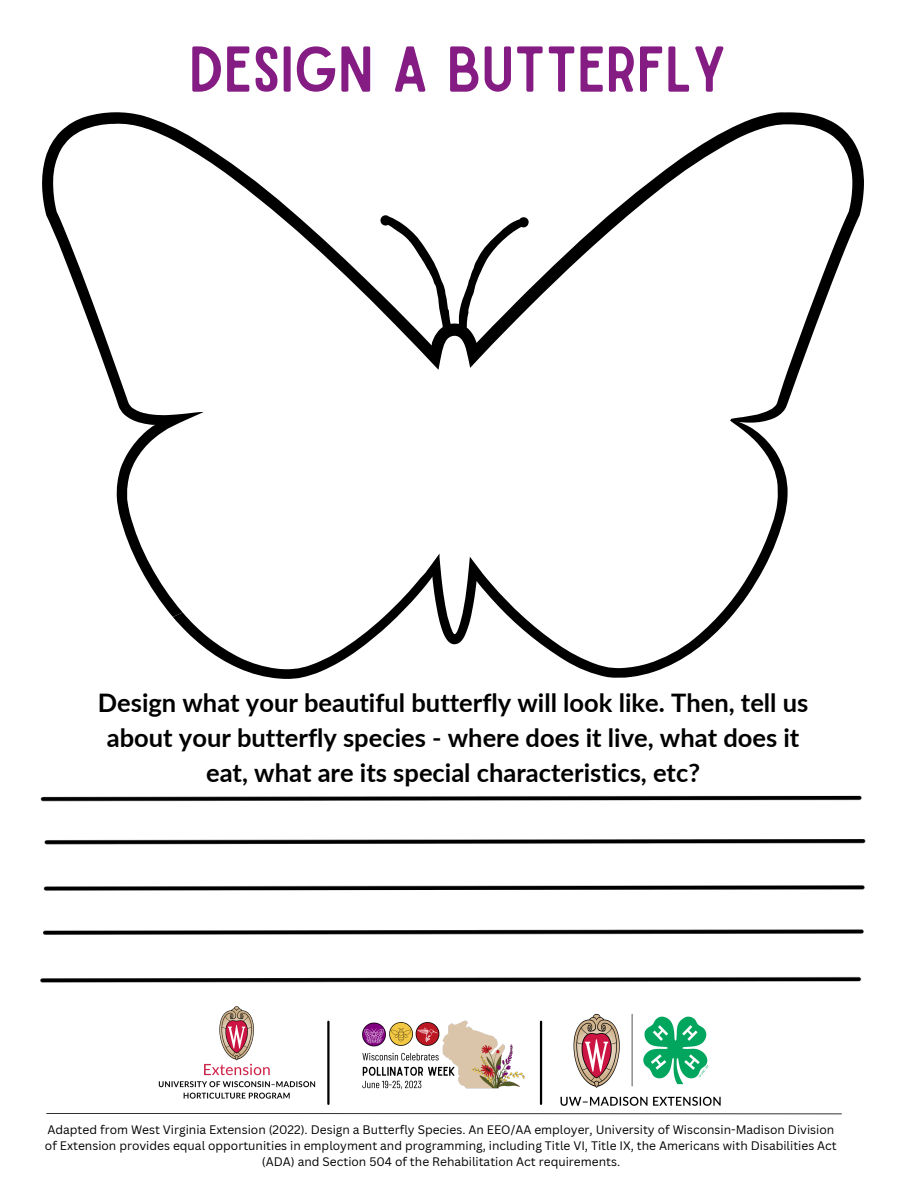
<style>
.page{position:relative;width:918px;height:1188px;background:#fff}
.page>*{position:absolute;margin:0;border:0;box-sizing:border-box;transform-origin:0 0}
.t1{font:61.8px "Sailors";color:#851c84}
.t2{font:700 25.5px/34.8px "Lato";color:#000;text-align:center}
.t3{font:12px/16px "Canva Sans";color:#000;text-align:center}
</style>
<div class="page">
<svg style="left:42px;top:112px;width:822px;height:505px"></svg>
<svg style="left:173px;top:420px;width:615px;height:259px"></svg>
<svg style="left:380px;top:215px;width:71px;height:116px"></svg>
<svg style="left:458px;top:217px;width:71px;height:115px"></svg>
<img style="left:41px;top:795px;width:824px;height:188px">
<img style="left:158px;top:1006px;width:172px;height:99px">
<img style="left:362px;top:1020px;width:163px;height:69px">
<img style="left:560px;top:1013px;width:161px;height:92px">
<hr style="left:46px;top:1113px;width:796px;height:1px;background:#000">
<hr style="left:540px;top:1022px;width:2px;height:82px;background:#000">
<hr style="left:327px;top:1022px;width:3px;height:82px;background:#000">
<h1 class="t1" style="left:189px;top:46px;width:539px">DESIGN A BUTTERFLY</h1>
<h2 class="t2" style="left:98px;top:684px;width:712px">Design what your beautiful butterfly will look like. Then, tell us about your butterfly species - where does it live, what does it eat, what are its special characteristics, etc?</h2>
<p class="t3" style="left:45px;top:1121px;width:793px">Adapted from West Virginia Extension (2022). Design a Butterfly Species. An EEO/AA employer, University of Wisconsin-Madison Division of Extension provides equal opportunities in employment and programming, including Title VI, Title IX, the Americans with Disabilities Act (ADA) and Section 504 of the Rehabilitation Act requirements.</p>
</div>
